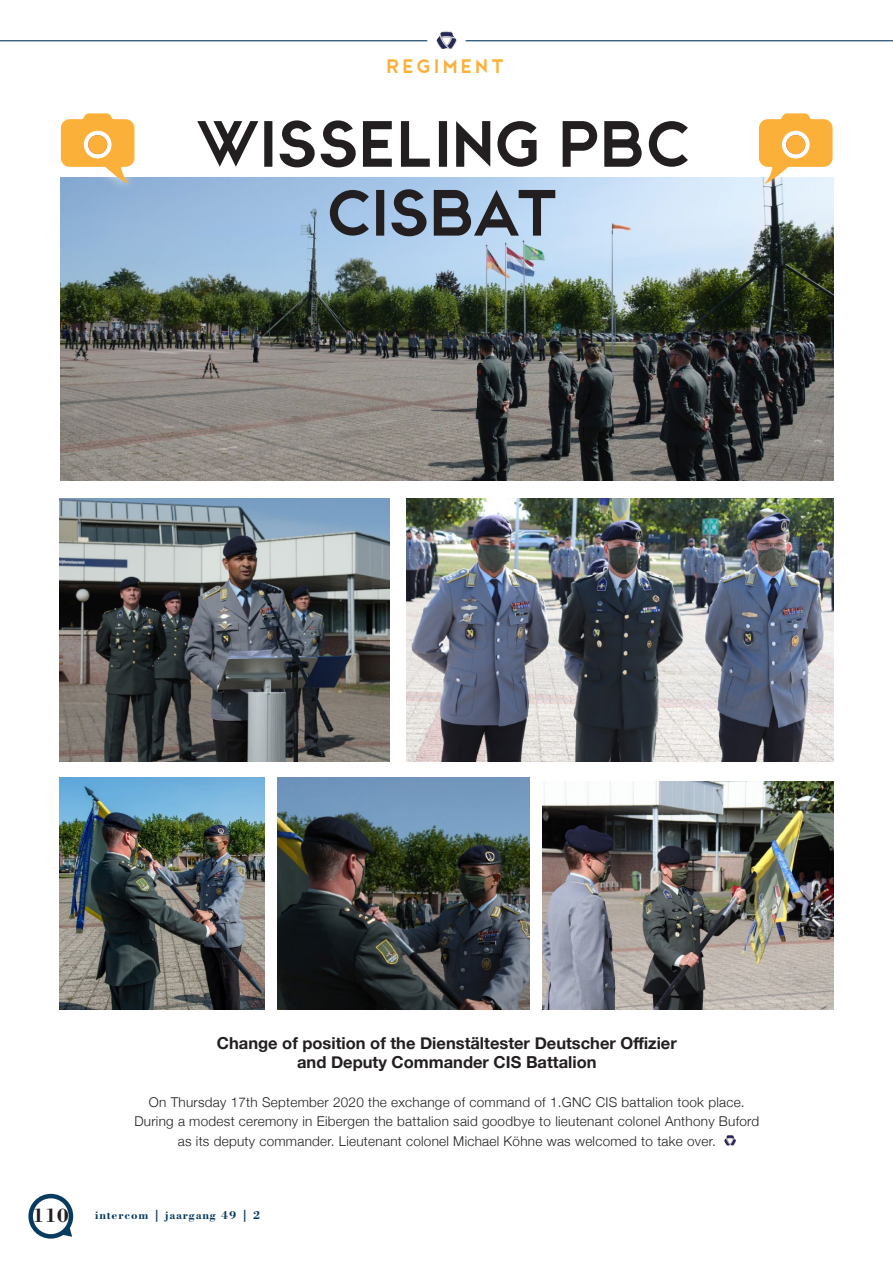
<style>
.page{position:relative;width:893px;height:1263px;background:#fff}
.page>*{position:absolute;margin:0;border:0;box-sizing:border-box;transform-origin:0 0}
.t1{font:65.25px "CWG Sans";letter-spacing:-.01em;color:#231f20}
.t2{font:700 20.1px "Bodoni BT";color:#231f20}
.t3{font:19.5px "CWG Sans";letter-spacing:.18em;color:#fbb039}
.t4{font:700 16.5px "Helvetica Neue";color:#231f20}
.t5{font:300 13.5px "Helvetica Neue";letter-spacing:.02em;color:#231f20}
.t6{font:700 12px "Bodoni BT";letter-spacing:.07em;color:#083b60}
</style>
<div class="page">
<img style="left:61px;top:177px;width:772px;height:304px">
<div style="left:28px;top:1194px;width:45px;height:44px;border:4px solid #083b60;border-radius:50%"></div>
<svg style="left:60px;top:1225px;width:12px;height:12px"></svg>
<svg style="left:436px;top:31px;width:11px;height:13px"></svg>
<hr style="left:0;top:40px;width:427px;height:1px;background:#083b60">
<hr style="left:466px;top:40px;width:427px;height:1px;background:#083b60">
<img style="left:60px;top:498px;width:330px;height:263px">
<img style="left:407px;top:498px;width:426px;height:263px">
<img style="left:60px;top:777px;width:205px;height:232px">
<img style="left:278px;top:777px;width:252px;height:232px">
<div style="left:747px;top:102px;width:97px;height:92px;background:#fff;opacity:.95"></div>
<svg style="left:759px;top:113px;width:74px;height:71px"></svg>
<div style="left:786px;top:135px;width:19px;height:19px;background:#fbb039;border-radius:50%"></div>
<div style="left:49px;top:102px;width:97px;height:92px;background:#fff;opacity:.95"></div>
<svg style="left:61px;top:113px;width:73px;height:71px"></svg>
<div style="left:88px;top:135px;width:19px;height:19px;background:#fbb039;border-radius:50%"></div>
<img style="left:543px;top:782px;width:290px;height:227px">
<svg style="left:724px;top:1135px;width:6px;height:7px"></svg>
<p class="t3" style="left:388px;top:56px;width:119px">REGIMENT</p>
<p class="t1" style="left:197px;top:109px;width:500px">WISSELING PBC</p>
<p class="t1" style="left:330px;top:178px;width:235px">CISBAT</p>
<p class="t4" style="left:217px;top:1030px;width:461px">Change of position of the Dienstältester Deutscher Offizier</p>
<p class="t4" style="left:297px;top:1049px;width:301px">and Deputy Commander CIS Battalion</p>
<p class="t5" style="left:149px;top:1091px;width:597px">On Thursday 17th September 2020 the exchange of command of 1.GNC CIS battalion took place.</p>
<p class="t5" style="left:134px;top:1110px;width:626px">During a modest ceremony in Eibergen the battalion said goodbye to lieutenant colonel Anthony Buford</p>
<p class="t5" style="left:178px;top:1130px;width:539px">as its deputy commander. Lieutenant colonel Michael Köhne was welcomed to take over.</p>
<p class="t2" style="left:33px;top:1203px;width:38px">110</p>
<p class="t6" style="left:95px;top:1208px;width:167px">intercom | jaargang 49 | 2</p>
</div>
